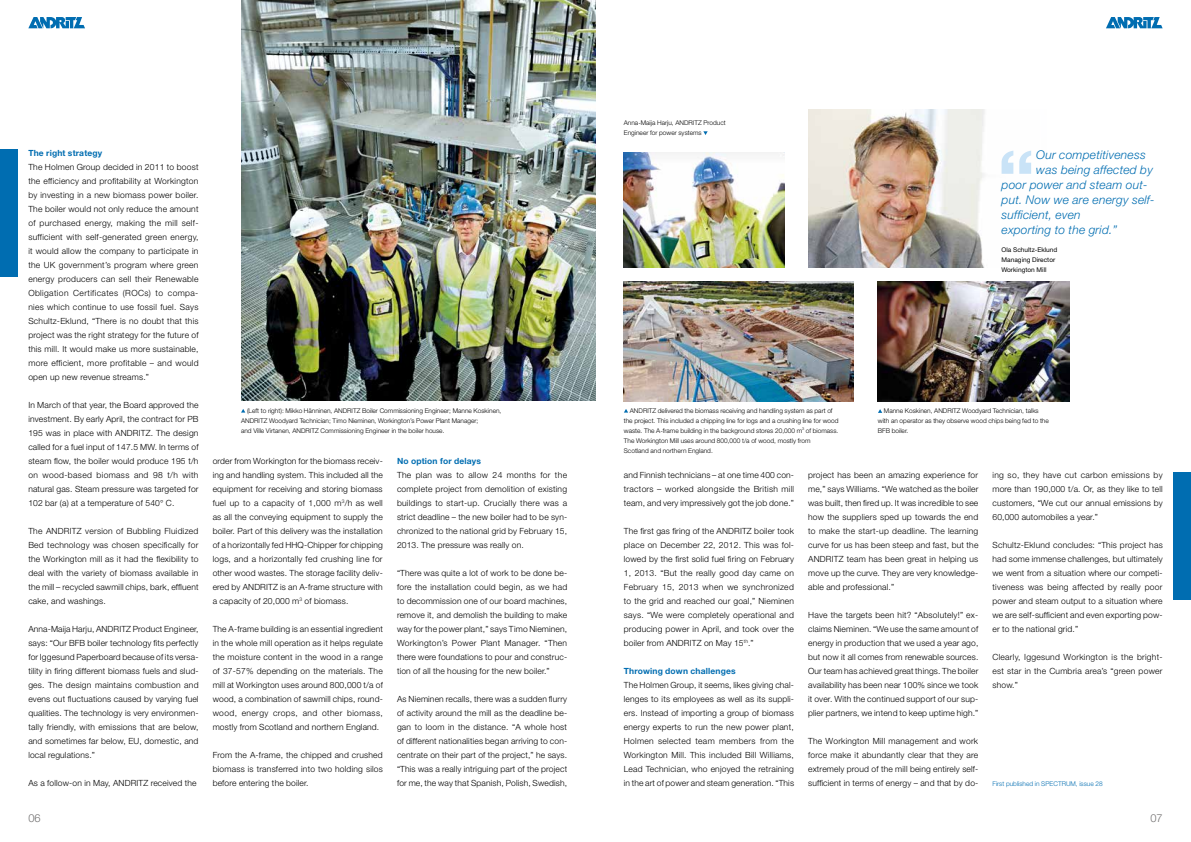
<style>
.page{position:relative;width:1191px;height:842px;background:#fff}
.page>*{position:absolute;margin:0;border:0;box-sizing:border-box;transform-origin:0 0}
.t1{font:italic 300 12px "Helvetica Neue LT Std";letter-spacing:.02em;color:#006db1}
.t2{font:300 11px "Helvetica Neue LT Std";color:#706f6f}
.t3{font:300 8.5px/14px "Helvetica Neue LT Std";letter-spacing:.02em;color:#000;text-align:justify}
.t4{font:700 8.5px "Helvetica Neue LT Std";letter-spacing:.02em;color:#006db1}
.t5{font:300 6.5px/10px "Helvetica Neue LT Std";letter-spacing:.005em;color:#000}
.t6{font:6.5px/10px "Helvetica Neue LT Std";letter-spacing:.005em;color:#000}
.t7{font:300 6.5px "Helvetica Neue LT Std";letter-spacing:.005em;color:#006db1}
</style>
<div class="page">
<svg style="left:28px;top:17px;width:57px;height:11px"></svg>
<svg style="left:1106px;top:17px;width:56px;height:11px"></svg>
<div style="left:1174px;top:472px;width:17px;height:128px;background:#006db1"></div>
<div style="left:0;top:149px;width:17px;height:127px;background:#006db1"></div>
<img style="left:241px;top:0;width:354px;height:400px">
<img style="left:808px;top:109px;width:223px;height:159px">
<img style="left:624px;top:152px;width:160px;height:116px">
<img style="left:624px;top:282px;width:229px;height:119px">
<img style="left:877px;top:282px;width:192px;height:119px">
<svg style="left:241px;top:409px;width:4px;height:4px"></svg>
<svg style="left:624px;top:409px;width:4px;height:4px"></svg>
<svg style="left:703px;top:131px;width:4px;height:4px"></svg>
<svg style="left:878px;top:409px;width:4px;height:4px"></svg>
<svg style="left:1001px;top:151px;width:30px;height:23px"></svg>
<p class="t4" style="left:28px;top:148px;width:75px">The right strategy</p>
<p class="t3" style="left:28px;top:160px;width:172px">The Holmen Group decided in 2011 to boost the efficiency and profitability at Workington by investing in a new biomass power boiler.<br>The boiler would not only reduce the amount of purchased energy, making the mill self&shy;sufficient with self-generated green energy, it would allow the company to participate in the UK government’s program where green energy producers can sell their Renewable Obligation Certificates (ROCs) to compa&shy;nies which continue to use fossil fuel. Says Schultz-Eklund, “There is no doubt that this project was the right strategy for the future of this mill. It would make us more sustainable, more efficient, more profitable – and would open up new revenue streams.”</p>
<p class="t3" style="left:28px;top:398px;width:172px">In March of that year, the Board approved the investment. By early April, the contract for PB 195 was in place with ANDRITZ. The design called for a fuel input of 147.5 MW. In terms of steam flow, the boiler would produce 195 t/h on wood-based biomass and 98 t/h with natural gas. Steam pressure was targeted for 102 bar (a) at a temperature of 540° C.</p>
<p class="t3" style="left:28px;top:524px;width:172px">The ANDRITZ version of Bubbling Fluidized Bed technology was chosen specifically for the Workington mill as it had the flexibility to deal with the variety of biomass available in the mill – recycled sawmill chips, bark, effluent cake, and washings.</p>
<p class="t3" style="left:28px;top:622px;width:172px">Anna-Maija Harju, ANDRITZ Product Engineer, says: “Our BFB boiler technology fits perfectly for Iggesund Paperboard because of its versa&shy;tility in firing different biomass fuels and slud&shy;ges. The design maintains combustion and evens out fluctuations caused by varying fuel qualities. The technology is very environmen&shy;tally friendly, with emissions that are below, and sometimes far below, EU, domestic, and local regulations.”</p>
<p class="t3" style="left:28px;top:776px;width:170px">As a follow-on in May, ANDRITZ received the</p>
<p class="t5" style="left:624px;top:118px;width:103px">Anna-Maija Harju, ANDRITZ Product<br>Engineer for power systems</p>
<h1 class="t1" style="left:1036px;top:147px;width:111px">Our competitiveness</h1>
<h1 class="t1" style="left:1036px;top:162px;width:118px">was being affected by</h1>
<h1 class="t1" style="left:1001px;top:177px;width:148px">poor power and steam out-</h1>
<h1 class="t1" style="left:1001px;top:192px;width:155px">put. Now we are energy self-</h1>
<h1 class="t1" style="left:1001px;top:207px;width:81px">sufficient, even</h1>
<h1 class="t1" style="left:1001px;top:222px;width:117px">exporting to the grid.”</h1>
<p class="t6" style="left:1001px;top:244px;width:57px">Ola Schultz-Eklund<br>Managing Director<br>Workington Mill</p>
<p class="t5" style="left:241px;top:405px;width:262px;text-indent:6px">(Left to right): Mikko Hänninen, ANDRITZ Boiler Commissioning Engineer; Manne Koskinen,<br>ANDRITZ Woodyard Technician; Timo Nieminen, Workington’s Power Plant Manager;<br>and Ville Virtanen, ANDRITZ Commissioning Engineer in the boiler house.</p>
<p class="t5" style="left:624px;top:405px;width:216px;text-indent:6px">ANDRITZ delivered the biomass receiving and handling system as part of the project. This included a chipping line for logs and a crushing line for wood waste. The A-frame building in the background stores 20,000 m<sup>3</sup> of biomass.<br>The Workington Mill uses around 800,000 t/a of wood, mostly from<br>Scotland and northern England.</p>
<p class="t5" style="left:878px;top:405px;width:172px;text-indent:6px">Manne Koskinen, ANDRITZ Woodyard Technician, talks with an operator as they observe wood chips being fed to the<br>BFB boiler.</p>
<p class="t3" style="left:213px;top:454px;width:172px">order from Workington for the biomass receiv&shy;ing and handling system. This included all the equipment for receiving and storing biomass fuel up to a capacity of 1,000 m<sup>3</sup>/h as well as all the conveying equipment to supply the boiler. Part of this delivery was the installation of a horizontally fed HHQ-Chipper for chipping logs, and a horizontally fed crushing line for other wood wastes. The storage facility deliv&shy;ered by ANDRITZ is an A-frame structure with a capacity of 20,000 m<sup>3</sup> of biomass.</p>
<p class="t3" style="left:213px;top:622px;width:172px">The A-frame building is an essential ingredient in the whole mill operation as it helps regulate the moisture content in the wood in a range of 37-57% depending on the materials. The mill at Workington uses around 800,000 t/a of wood, a combination of sawmill chips, round&shy;wood, energy crops, and other biomass, mostly from Scotland and northern England.</p>
<p class="t3" style="left:213px;top:748px;width:172px">From the A-frame, the chipped and crushed biomass is transferred into two holding silos before entering the boiler.</p>
<p class="t4" style="left:397px;top:456px;width:86px">No option for delays</p>
<p class="t3" style="left:397px;top:468px;width:172px">The plan was to allow 24 months for the complete project from demolition of existing buildings to start-up. Crucially there was a strict deadline – the new boiler had to be syn&shy;chronized to the national grid by February 15, 2013. The pressure was really on.</p>
<p class="t3" style="left:397px;top:566px;width:172px">“There was quite a lot of work to be done be&shy;fore the installation could begin, as we had to decommission one of our board machines, remove it, and demolish the building to make way for the power plant,” says Timo Nieminen, Workington’s Power Plant Manager. “Then there were foundations to pour and construc&shy;tion of all the housing for the new boiler.”</p>
<p class="t3" style="left:397px;top:692px;width:172px">As Nieminen recalls, there was a sudden flurry of activity around the mill as the deadline be&shy;gan to loom in the distance. “A whole host of different nationalities began arriving to con&shy;centrate on their part of the project,” he says. “This was a really intriguing part of the project for me, the way that Spanish, Polish, Swedish,</p>
<p class="t3" style="left:624px;top:468px;width:172px">and Finnish technicians – at one time 400 con&shy;tractors – worked alongside the British mill team, and very impressively got the job done.”</p>
<p class="t3" style="left:624px;top:524px;width:172px">The first gas firing of the ANDRITZ boiler took place on December 22, 2012. This was fol&shy;lowed by the first solid fuel firing on February 1, 2013. “But the really good day came on February 15, 2013 when we synchronized to the grid and reached our goal,” Nieminen says. “We were completely operational and producing power in April, and took over the boiler from ANDRITZ on May 15<sup>th</sup>.”</p>
<p class="t4" style="left:624px;top:666px;width:113px">Throwing down challenges</p>
<p class="t3" style="left:624px;top:678px;width:172px">The Holmen Group, it seems, likes giving chal&shy;lenges to its employees as well as its suppli&shy;ers. Instead of importing a group of biomass energy experts to run the new power plant, Holmen selected team members from the Workington Mill. This included Bill Williams, Lead Technician, who enjoyed the retraining in the art of power and steam generation. “This</p>
<p class="t3" style="left:808px;top:468px;width:172px">project has been an amazing experience for me,” says Williams. “We watched as the boiler was built, then fired up. It was incredible to see how the suppliers sped up towards the end to make the start-up deadline. The learning curve for us has been steep and fast, but the ANDRITZ team has been great in helping us move up the curve. They are very knowledge&shy;able and professional.”</p>
<p class="t3" style="left:808px;top:608px;width:172px">Have the targets been hit? “Absolutely!” ex&shy;claims Nieminen. “We use the same amount of energy in production that we used a year ago, but now it all comes from renewable sources.<br>Our team has achieved great things. The boiler availability has been near 100% since we took it over. With the continued support of our sup&shy;plier partners, we intend to keep uptime high.”</p>
<p class="t3" style="left:808px;top:734px;width:172px">The Workington Mill management and work force make it abundantly clear that they are extremely proud of the mill being entirely self&shy;sufficient in terms of energy – and that by do-</p>
<p class="t3" style="left:992px;top:468px;width:172px">ing so, they have cut carbon emissions by more than 190,000 t/a. Or, as they like to tell customers, “We cut our annual emissions by 60,000 automobiles a year.”</p>
<p class="t3" style="left:992px;top:538px;width:172px">Schultz-Eklund concludes: “This project has had some immense challenges, but ultimately we went from a situation where our competi&shy;tiveness was being affected by really poor power and steam output to a situation where we are self-sufficient and even exporting pow&shy;er to the national grid.”</p>
<p class="t3" style="left:992px;top:650px;width:172px">Clearly, Iggesund Workington is the bright&shy;est star in the Cumbria area’s “green power show.”</p>
<p class="t7" style="left:992px;top:780px;width:112px">First published in SPECTRUM, issue 28</p>
<p class="t2" style="left:28px;top:811px;width:14px">06</p>
<p class="t2" style="left:1150px;top:811px;width:14px">07</p>
</div>
